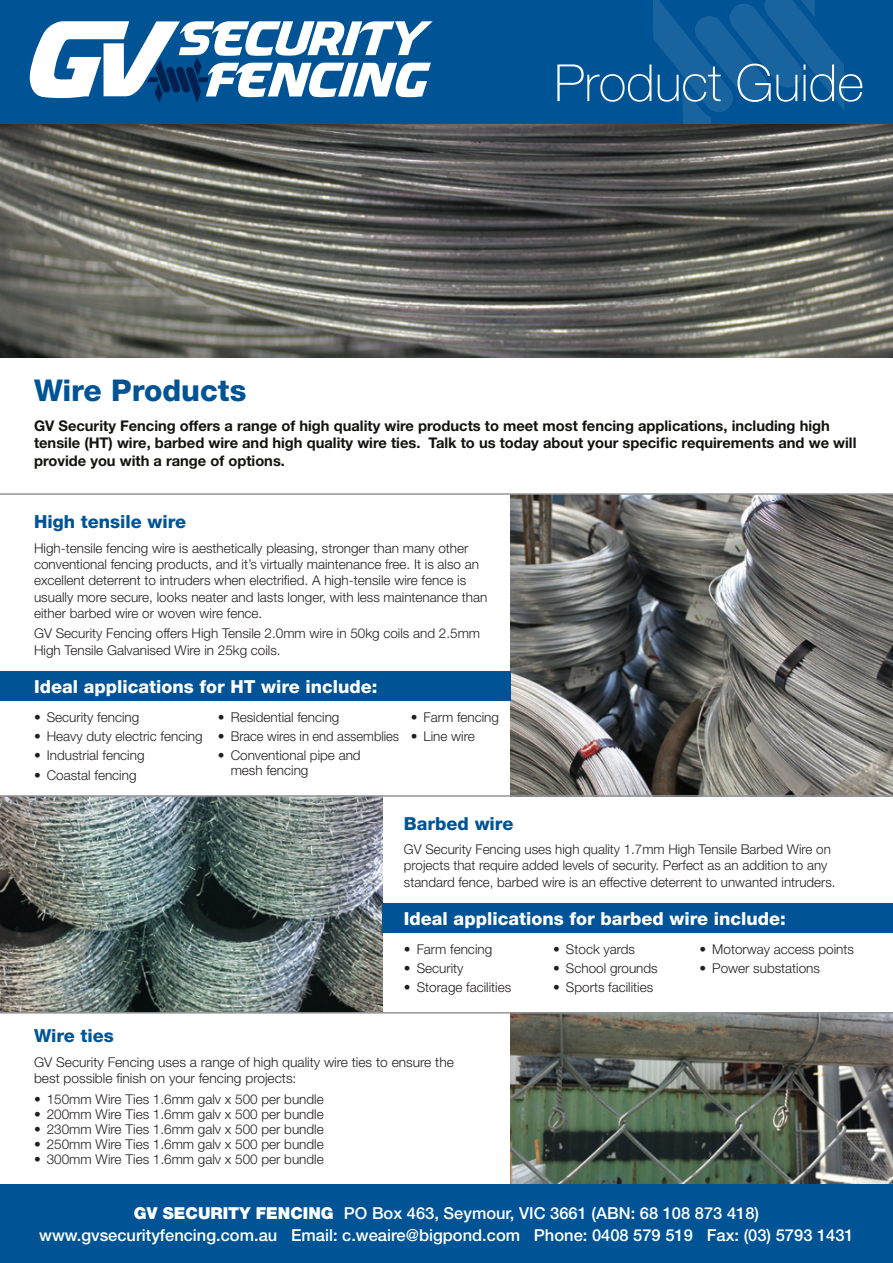
<style>
.page{position:relative;width:893px;height:1263px;background:#fff}
.page>*{position:absolute;margin:0;border:0;box-sizing:border-box;transform-origin:0 0}
.t1{font:100 51.3px "Helvetica Neue LT";color:#fff}
.t2{font:800 30px "Helvetica Neue LT";color:#005495}
.t3{font:800 18px "Helvetica Neue LT";color:#fff}
.t4{font:800 18px "Helvetica Neue LT";color:#005495}
.t5{font:500 16.5px/22px "Helvetica Neue LT";color:#fff;text-align:center}
.t6{font:700 14.7px/17.7px "Helvetica Neue LT";color:#12130e}
.t7{font:300 13.5px/16.2px "Helvetica Neue LT";color:#231f20}
.s1{font-weight:900}
</style>
<div class="page">
<img style="left:0;top:797px;width:383px;height:215px">
<img style="left:510px;top:1013px;width:383px;height:171px">
<img style="left:510px;top:495px;width:383px;height:300px">
<img style="left:0;top:137px;width:893px;height:220px">
<div style="left:0;top:671px;width:510px;height:30px;background:#005495"></div>
<div style="left:383px;top:903px;width:510px;height:30px;background:#005495"></div>
<hr style="left:0;top:493px;width:893px;height:2px;background:#939598">
<hr style="left:0;top:795px;width:893px;height:2px;background:#939598">
<hr style="left:0;top:1012px;width:893px;height:1px;background:#939598">
<div style="left:0;top:0;width:893px;height:137px;background:#231f20;opacity:.75"></div>
<div style="left:0;top:0;width:893px;height:123px;background:#005495"></div>
<svg style="left:653px;top:0;width:191px;height:123px"></svg>
<svg style="left:30px;top:21px;width:403px;height:82px"></svg>
<div style="left:0;top:1184px;width:893px;height:79px;background:#005495"></div>
<p class="t1" style="left:554px;top:54px;width:311px">Product Guide</p>
<p class="t2" style="left:34px;top:373px;width:214px">Wire Products</p>
<p class="t6" style="left:34px;top:416px;width:824px">GV Security Fencing offers a range of high quality wire products to meet most fencing applications, including high tensile (HT) wire, barbed wire and high quality wire ties. Talk to us today about your specific requirements and we will provide you with a range of options.</p>
<p class="t4" style="left:34px;top:511px;width:154px">High tensile wire</p>
<p class="t7" style="left:34px;top:540px;width:455px">High-tensile fencing wire is aesthetically pleasing, stronger than many other conventional fencing products, and it’s virtually maintenance free. It is also an excellent deterrent to intruders when electrified. A high-tensile wire fence is usually more secure, looks neater and lasts longer, with less maintenance than either barbed wire or woven wire fence.</p>
<p class="t7" style="left:34px;top:625px;width:448px">GV Security Fencing offers High Tensile 2.0mm wire in 50kg coils and 2.5mm<br>High Tensile Galvanised Wire in 25kg coils.</p>
<p class="t3" style="left:34px;top:675px;width:345px">Ideal applications for HT wire include:</p>
<p class="t7" style="left:34px;top:708px;width:107px">• Security fencing</p>
<p class="t7" style="left:34px;top:728px;width:170px">• Heavy duty electric fencing</p>
<p class="t7" style="left:34px;top:747px;width:112px">• Industrial fencing</p>
<p class="t7" style="left:34px;top:766px;width:104px">• Coastal fencing</p>
<p class="t7" style="left:218px;top:708px;width:123px">• Residential fencing</p>
<p class="t7" style="left:218px;top:728px;width:183px">• Brace wires in end assemblies</p>
<p class="t7" style="left:231px;top:748px;width:132px;line-height:15px;text-indent:-13px">• Conventional pipe and mesh fencing</p>
<p class="t7" style="left:411px;top:708px;width:90px">• Farm fencing</p>
<p class="t7" style="left:411px;top:728px;width:66px">• Line wire</p>
<p class="t4" style="left:404px;top:812px;width:111px">Barbed wire</p>
<p class="t7" style="left:404px;top:841px;width:433px">GV Security Fencing uses high quality 1.7mm High Tensile Barbed Wire on projects that require added levels of security. Perfect as an addition to any standard fence, barbed wire is an effective deterrent to unwanted intruders.</p>
<p class="t3" style="left:404px;top:907px;width:383px">Ideal applications for barbed wire include:</p>
<p class="t7" style="left:404px;top:941px;width:90px">• Farm fencing</p>
<p class="t7" style="left:404px;top:960px;width:61px">• Security</p>
<p class="t7" style="left:404px;top:979px;width:109px">• Storage facilities</p>
<p class="t7" style="left:553px;top:941px;width:83px">• Stock yards</p>
<p class="t7" style="left:553px;top:960px;width:106px">• School grounds</p>
<p class="t7" style="left:553px;top:979px;width:102px">• Sports facilities</p>
<p class="t7" style="left:699px;top:941px;width:156px">• Motorway access points</p>
<p class="t7" style="left:699px;top:960px;width:122px">• Power substations</p>
<p class="t4" style="left:34px;top:1025px;width:81px">Wire ties</p>
<p class="t7" style="left:34px;top:1053px;width:421px">GV Security Fencing uses a range of high quality wire ties to ensure the best possible finish on your fencing projects:</p>
<p class="t7" style="left:34px;top:1091px;width:291px">• 150mm Wire Ties 1.6mm galv x 500 per bundle</p>
<p class="t7" style="left:34px;top:1106px;width:291px">• 200mm Wire Ties 1.6mm galv x 500 per bundle</p>
<p class="t7" style="left:34px;top:1121px;width:291px">• 230mm Wire Ties 1.6mm galv x 500 per bundle</p>
<p class="t7" style="left:34px;top:1136px;width:291px">• 250mm Wire Ties 1.6mm galv x 500 per bundle</p>
<p class="t7" style="left:34px;top:1151px;width:291px">• 300mm Wire Ties 1.6mm galv x 500 per bundle</p>
<p class="t5" style="left:39px;top:1202px;width:816px"><span class="s1">GV SECURITY FENCING</span> PO Box 463, Seymour, VIC 3661 (ABN: 68 108 873 418) www.gvsecurityfencing.com.au Email: c.weaire@bigpond.com Phone: 0408 579 519 Fax: (03) 5793 1431</p>
</div>
